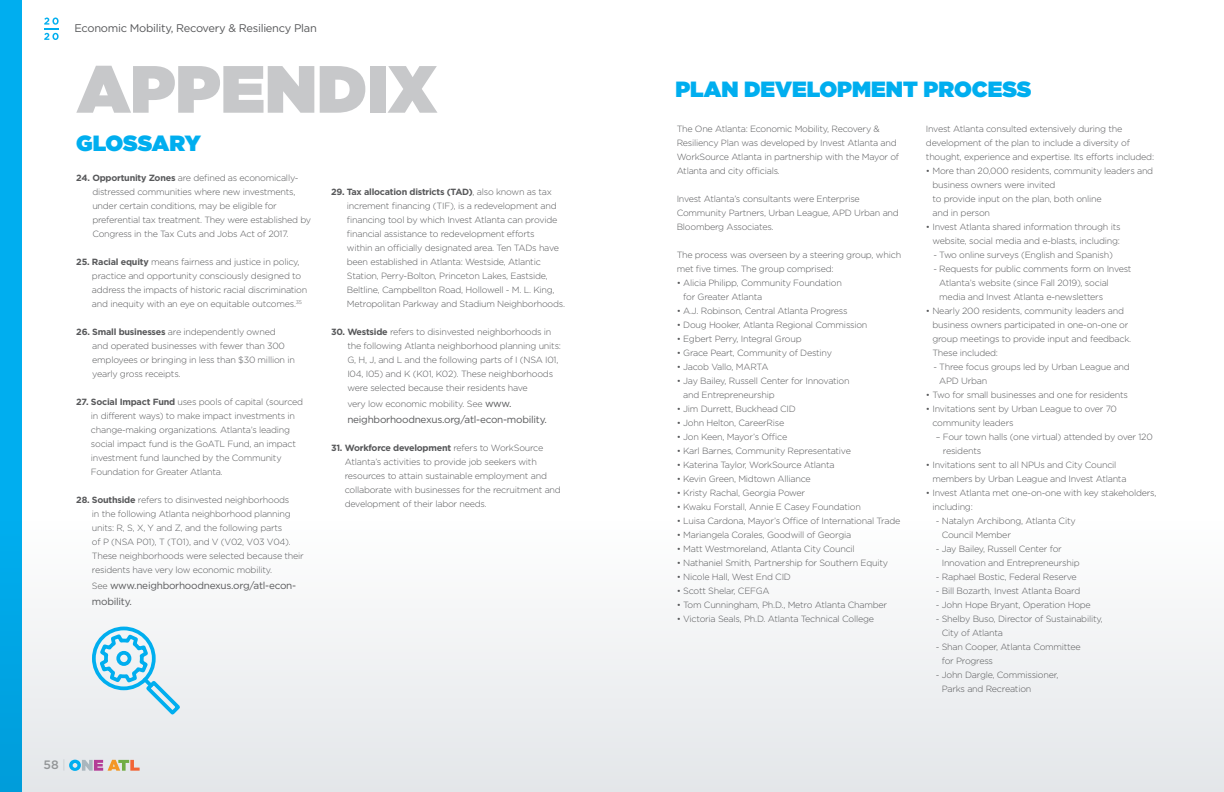
<style>
.page{position:relative;width:1224px;height:792px;background:#fff}
.page>*{position:absolute;margin:0;border:0;box-sizing:border-box;transform-origin:0 0}
.t1{font:900 66.6px "Gotham";color:#c7c8ca}
.t2{font:900 22px "Gotham";color:#00aeef}
.t3{font:500 12.2px "Gotham";color:#939698}
.t4{font:11.1px "Gotham";letter-spacing:-.025em;color:#57585a}
.t5{font:10px/16px "Gotham";letter-spacing:-.025em;color:#57585a}
.t6{font:300 9px/14px "Gotham";letter-spacing:-.025em;color:#57585a}
.s1{font-weight:700}
.s2{font-weight:300;font-size:9px}
.s3{font-weight:400;font-size:10px}
.s4{font-weight:100}
</style>
<div class="page">
<div style="left:0;top:521px;width:612px;height:271px;background:linear-gradient(to right,#f1f3f4,#f1f2f4)"></div>
<div style="left:612px;top:521px;width:612px;height:271px;background:linear-gradient(to right,#f1f2f4,#f1f2f4)"></div>
<div style="left:0;top:0;width:22px;height:792px;background:#00aeef"></div>
<svg style="left:44px;top:18px;width:15px;height:22px"></svg>
<svg style="left:69px;top:760px;width:71px;height:11px"></svg>
<div style="left:92px;top:627px;width:64px;height:63px;border:4px solid #00aeef;border-radius:50%"></div>
<svg style="left:97px;top:632px;width:86px;height:86px"></svg>
<p class="t4" style="left:74px;top:22px;width:244px">Economic Mobility, Recovery &amp; Resiliency Plan</p>
<p class="t1" style="left:77px;top:51px;width:361px">APPENDIX</p>
<p class="t2" style="left:76px;top:131px;width:126px">GLOSSARY</p>
<p class="t6" style="left:92px;top:170px;width:220px;text-indent:-16px"><span class="s1">24. Opportunity Zones</span> are defined as economically&shy;distressed communities where new investments, under certain conditions, may be eligible for preferential tax treatment. They were established by Congress in the Tax Cuts and Jobs Act of 2017.</p>
<p class="t6" style="left:92px;top:254px;width:217px;text-indent:-16px"><span class="s1">25. Racial equity</span> means fairness and justice in policy, practice and opportunity consciously designed to address the impacts of historic racial discrimination and inequity with an eye on equitable outcomes.<sup>35</sup></p>
<p class="t6" style="left:92px;top:324px;width:204px;text-indent:-16px"><span class="s1">26. Small businesses</span> are independently owned<br>and operated businesses with fewer than 300 employees or bringing in less than $30 million in yearly gross receipts.</p>
<p class="t6" style="left:91px;top:394px;width:214px;text-indent:-15px"><span class="s1">27. Social Impact Fund</span> uses pools of capital (sourced in different ways) to make impact investments in change-making organizations. Atlanta’s leading social impact fund is the GoATL Fund, an impact investment fund launched by the Community Foundation for Greater Atlanta.</p>
<p class="t6" style="left:92px;top:492px;width:213px;text-indent:-16px"><span class="s1">28. Southside</span> refers to disinvested neighborhoods<br>in the following Atlanta neighborhood planning units: R, S, X, Y and Z, and the following parts<br>of P (NSA P01), T (T01), and V (V02, V03 V04).<br>These neighborhoods were selected because their residents have very low economic mobility.</p>
<p class="t5" style="left:92px;top:577px;width:206px"><span class="s2">See</span> www.neighborhoodnexus.org/atl-econ&shy;mobility.</p>
<p class="t6" style="left:347px;top:184px;width:220px;text-indent:-16px"><span class="s1">29. Tax allocation districts (TAD)</span>, also known as tax increment financing (TIF), is a redevelopment and financing tool by which Invest Atlanta can provide financial assistance to redevelopment efforts<br>within an officially designated area. Ten TADs have been established in Atlanta: Westside, Atlantic Station, Perry-Bolton, Princeton Lakes, Eastside, Beltline, Campbellton Road, Hollowell - M. L. King, Metropolitan Parkway and Stadium Neighborhoods.</p>
<p class="t6" style="left:347px;top:324px;width:215px;text-indent:-16px"><span class="s1">30. Westside</span> refers to disinvested neighborhoods in the following Atlanta neighborhood planning units:<br>G, H, J, and L and the following parts of I (NSA I01, I04, I05) and K (K01, K02). These neighborhoods were selected because their residents have</p>
<p class="t6" style="left:347px;top:396px;width:166px">very low economic mobility. See <span class="s3">www.</span></p>
<p class="t5" style="left:347px;top:411px;width:201px">neighborhoodnexus.org/atl-econ-mobility.</p>
<p class="t6" style="left:345px;top:440px;width:218px;text-indent:-14px"><span class="s1">31. Workforce development</span> refers to WorkSource Atlanta’s activities to provide job seekers with resources to attain sustainable employment and collaborate with businesses for the recruitment and development of their labor needs.</p>
<p class="t3" style="left:44px;top:758px;width:24px">58 <span class="s4">|</span></p>
<p class="t2" style="left:675px;top:76px;width:358px">PLAN DEVELOPMENT PROCESS</p>
<p class="t6" style="left:677px;top:122px;width:224px">The One Atlanta: Economic Mobility, Recovery &amp; Resiliency Plan was developed by Invest Atlanta and WorkSource Atlanta in partnership with the Mayor of Atlanta and city officials.</p>
<p class="t6" style="left:677px;top:192px;width:224px">Invest Atlanta’s consultants were Enterprise<br>Community Partners, Urban League, APD Urban and<br>Bloomberg Associates.</p>
<p class="t6" style="left:677px;top:248px;width:226px">The process was overseen by a steering group, which met five times. The group comprised:</p>
<p class="t6" style="left:683px;top:276px;width:160px;text-indent:-6px">• Alicia Philipp, Community Foundation for Greater Atlanta</p>
<p class="t6" style="left:677px;top:304px;width:172px">• A.J. Robinson, Central Atlanta Progress</p>
<p class="t6" style="left:677px;top:318px;width:192px">• Doug Hooker, Atlanta Regional Commission</p>
<p class="t6" style="left:677px;top:332px;width:126px">• Egbert Perry, Integral Group</p>
<p class="t6" style="left:677px;top:346px;width:157px">• Grace Peart, Community of Destiny</p>
<p class="t6" style="left:677px;top:360px;width:93px">• Jacob Vallo, MARTA</p>
<p class="t6" style="left:683px;top:374px;width:168px;text-indent:-6px">• Jay Bailey, Russell Center for Innovation and Entrepreneurship</p>
<p class="t6" style="left:677px;top:402px;width:121px">• Jim Durrett, Buckhead CID</p>
<p class="t6" style="left:677px;top:416px;width:109px">• John Helton, CareerRise</p>
<p class="t6" style="left:677px;top:430px;width:112px">• Jon Keen, Mayor’s Office</p>
<p class="t6" style="left:677px;top:444px;width:176px">• Karl Barnes, Community Representative</p>
<p class="t6" style="left:677px;top:458px;width:159px">• Katerina Taylor, WorkSource Atlanta</p>
<p class="t6" style="left:677px;top:472px;width:136px">• Kevin Green, Midtown Alliance</p>
<p class="t6" style="left:677px;top:486px;width:130px">• Kristy Rachal, Georgia Power</p>
<p class="t6" style="left:677px;top:500px;width:186px">• Kwaku Forstall, Annie E Casey Foundation</p>
<p class="t6" style="left:677px;top:514px;width:225px">• Luisa Cardona, Mayor’s Office of International Trade</p>
<p class="t6" style="left:677px;top:528px;width:176px">• Mariangela Corales, Goodwill of Georgia</p>
<p class="t6" style="left:677px;top:542px;width:180px">• Matt Westmoreland, Atlanta City Council</p>
<p class="t6" style="left:677px;top:556px;width:213px">• Nathaniel Smith, Partnership for Southern Equity</p>
<p class="t6" style="left:677px;top:570px;width:116px">• Nicole Hall, West End CID</p>
<p class="t6" style="left:677px;top:584px;width:94px">• Scott Shelar, CEFGA</p>
<p class="t6" style="left:677px;top:598px;width:212px">• Tom Cunningham, Ph.D., Metro Atlanta Chamber</p>
<p class="t6" style="left:677px;top:612px;width:199px">• Victoria Seals, Ph.D. Atlanta Technical College</p>
<p class="t6" style="left:926px;top:122px;width:230px">Invest Atlanta consulted extensively during the development of the plan to include a diversity of thought, experience and expertise. Its efforts included:</p>
<p class="t6" style="left:932px;top:164px;width:222px;text-indent:-6px">• More than 20,000 residents, community leaders and business owners were invited<br>to provide input on the plan, both online<br>and in person</p>
<p class="t6" style="left:926px;top:220px;width:196px;text-align:right">• Invest Atlanta shared information through its website, social media and e-blasts, including:</p>
<p class="t6" style="left:933px;top:248px;width:181px">- Two online surveys (English and Spanish)</p>
<p class="t6" style="left:939px;top:262px;width:194px;text-indent:-6px">- Requests for public comments form on Invest<br>Atlanta’s website (since Fall 2019), social media and Invest Atlanta e-newsletters</p>
<p class="t6" style="left:932px;top:304px;width:200px;text-indent:-6px">• Nearly 200 residents, community leaders and business owners participated in one-on-one or group meetings to provide input and feedback.<br>These included:</p>
<p class="t6" style="left:939px;top:360px;width:192px;text-indent:-6px">- Three focus groups led by Urban League and<br>APD Urban</p>
<p class="t6" style="left:926px;top:388px;width:204px">• Two for small businesses and one for residents</p>
<p class="t6" style="left:932px;top:402px;width:186px;text-indent:-6px">• Invitations sent by Urban League to over 70 community leaders</p>
<p class="t6" style="left:943px;top:430px;width:211px;text-indent:-7px">– Four town halls (one virtual) attended by over 120 residents</p>
<p class="t6" style="left:932px;top:458px;width:196px;text-indent:-6px">• Invitations sent to all NPUs and City Council members by Urban League and Invest Atlanta</p>
<p class="t6" style="left:932px;top:486px;width:226px;text-indent:-6px">• Invest Atlanta met one-on-one with key stakeholders, including:</p>
<p class="t6" style="left:942px;top:514px;width:135px;text-indent:-6px">- Natalyn Archibong, Atlanta City<br>Council Member</p>
<p class="t6" style="left:942px;top:542px;width:139px;text-indent:-6px">- Jay Bailey, Russell Center for<br>Innovation and Entrepreneurship</p>
<p class="t6" style="left:936px;top:570px;width:142px">- Raphael Bostic, Federal Reserve</p>
<p class="t6" style="left:936px;top:584px;width:146px">- Bill Bozarth, Invest Atlanta Board</p>
<p class="t6" style="left:936px;top:598px;width:157px">- John Hope Bryant, Operation Hope</p>
<p class="t6" style="left:942px;top:612px;width:163px;text-indent:-6px">- Shelby Buso, Director of Sustainability,<br>City of Atlanta</p>
<p class="t6" style="left:942px;top:640px;width:141px;text-indent:-6px">- Shan Cooper, Atlanta Committee for Progress</p>
<p class="t6" style="left:942px;top:668px;width:118px;text-indent:-6px">- John Dargle, Commissioner,<br>Parks and Recreation</p>
</div>
